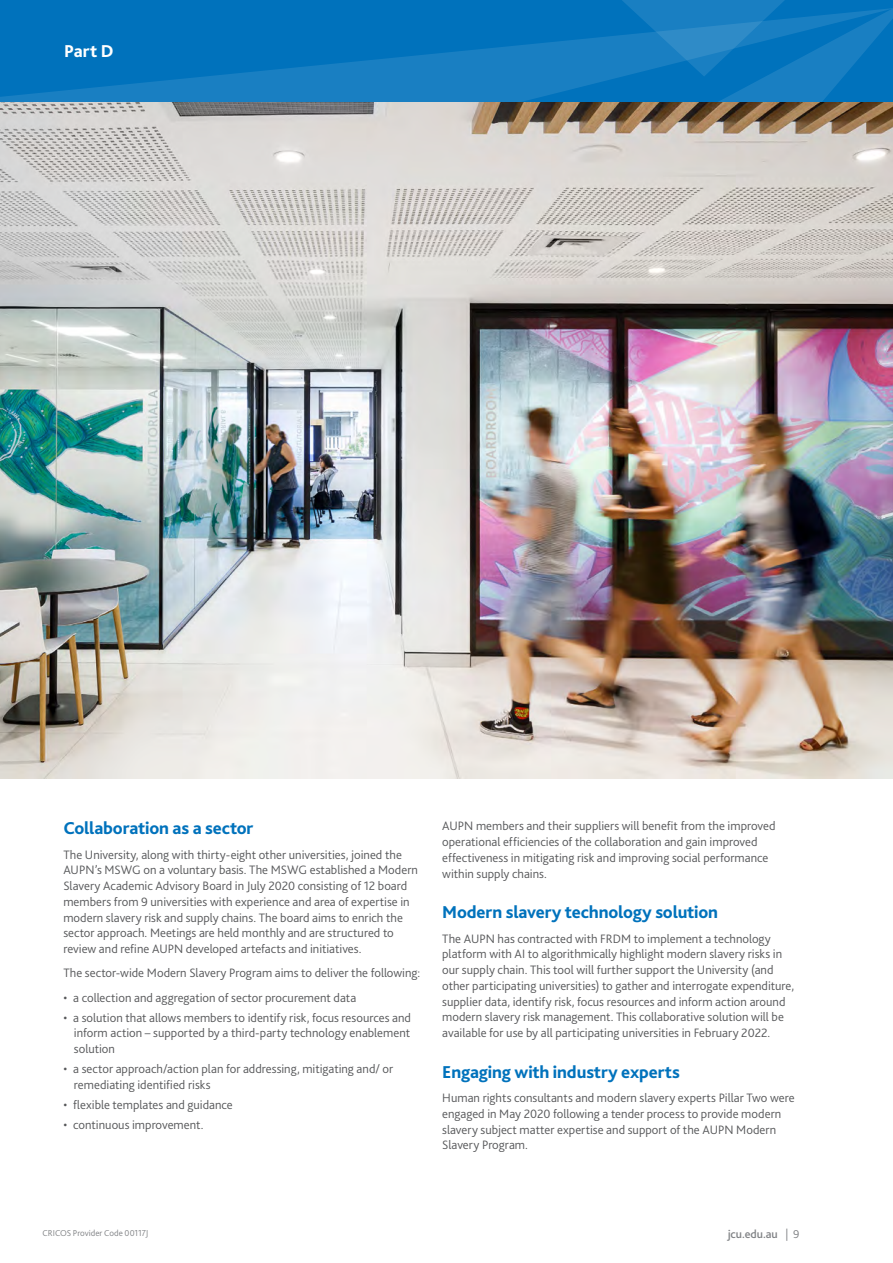
<style>
.page{position:relative;width:893px;height:1263px;background:#fff}
.page>*{position:absolute;margin:0;border:0;box-sizing:border-box;transform-origin:0 0}
.head3{font:800 18px "Bliss 2";letter-spacing:-.01em;color:#0072bc}
.page_header_-_whi{font:800 18px "Bliss 2";color:#fff}
.body_copy{font:300 12.75px/15.8px "Bliss 2";color:#57585a}
.bullet_list{font:300 12.75px/15.8px "Bliss 2";color:#57585a;text-align:justify}
.t1{font:500 12px "Bliss 2";letter-spacing:-.005em;color:#808285}
.t2{font:300 9px "Bliss 2";letter-spacing:-.005em;color:#808285}
.s1{font-weight:300}
</style>
<div class="page">
<div style="left:0;top:0;width:893px;height:102px;background:#0072bc"></div>
<svg style="left:0;top:38px;width:596px;height:64px;fill:#197fc2"></svg>
<svg style="left:596px;top:0;width:297px;height:102px"></svg>
<img style="left:0;top:102px;width:893px;height:676px">
<p class="page_header_-_whi" style="left:64px;top:40px;width:51px">Part D</p>
<h3 class="head3" style="left:63px;top:817px;width:192px">Collaboration as a sector</h3>
<p class="body_copy" style="left:63px;top:846px;width:356px">The University, along with thirty-eight other universities, joined the AUPN’s MSWG on a voluntary basis. The MSWG established a Modern Slavery Academic Advisory Board in July 2020 consisting of 12 board members from 9 universities with experience and area of expertise in modern slavery risk and supply chains. The board aims to enrich the sector approach. Meetings are held monthly and are structured to review and refine AUPN developed artefacts and initiatives.</p>
<p class="body_copy" style="left:63px;top:965px;width:358px">The sector-wide Modern Slavery Program aims to deliver the following:</p>
<p class="bullet_list" style="left:63px;top:989px;width:294px">• a collection and aggregation of sector procurement data</p>
<p class="bullet_list" style="left:74px;top:1009px;width:339px;text-indent:-11px">• a solution that allows members to identify risk, focus resources and inform action – supported by a third-party technology enablement solution</p>
<p class="bullet_list" style="left:74px;top:1061px;width:321px;text-indent:-11px">• a sector approach/action plan for addressing, mitigating and/ or remediating identified risks</p>
<p class="bullet_list" style="left:63px;top:1097px;width:171px">• flexible templates and guidance</p>
<p class="bullet_list" style="left:63px;top:1117px;width:142px">• continuous improvement.</p>
<p class="body_copy" style="left:442px;top:818px;width:335px">AUPN members and their suppliers will benefit from the improved operational efficiencies of the collaboration and gain improved effectiveness in mitigating risk and improving social performance within supply chains.</p>
<h3 class="head3" style="left:442px;top:901px;width:277px">Modern slavery technology solution</h3>
<p class="body_copy" style="left:442px;top:930px;width:353px">The AUPN has contracted with FRDM to implement a technology platform with AI to algorithmically highlight modern slavery risks in our supply chain. This tool will further support the University (and other participating universities) to gather and interrogate expenditure, supplier data, identify risk, focus resources and inform action around modern slavery risk management. This collaborative solution will be available for use by all participating universities in February 2022.</p>
<h3 class="head3" style="left:442px;top:1061px;width:239px">Engaging with industry experts</h3>
<p class="body_copy" style="left:442px;top:1090px;width:354px">Human rights consultants and modern slavery experts Pillar Two were engaged in May 2020 following a tender process to provide modern slavery subject matter expertise and support of the AUPN Modern Slavery Program.</p>
<p class="t2" style="left:43px;top:1227px;width:107px">CRICOS Provider Code 00117J</p>
<p class="t1" style="left:728px;top:1227px;width:73px">jcu.edu.au <span class="s1">| 9</span></p>
</div>
